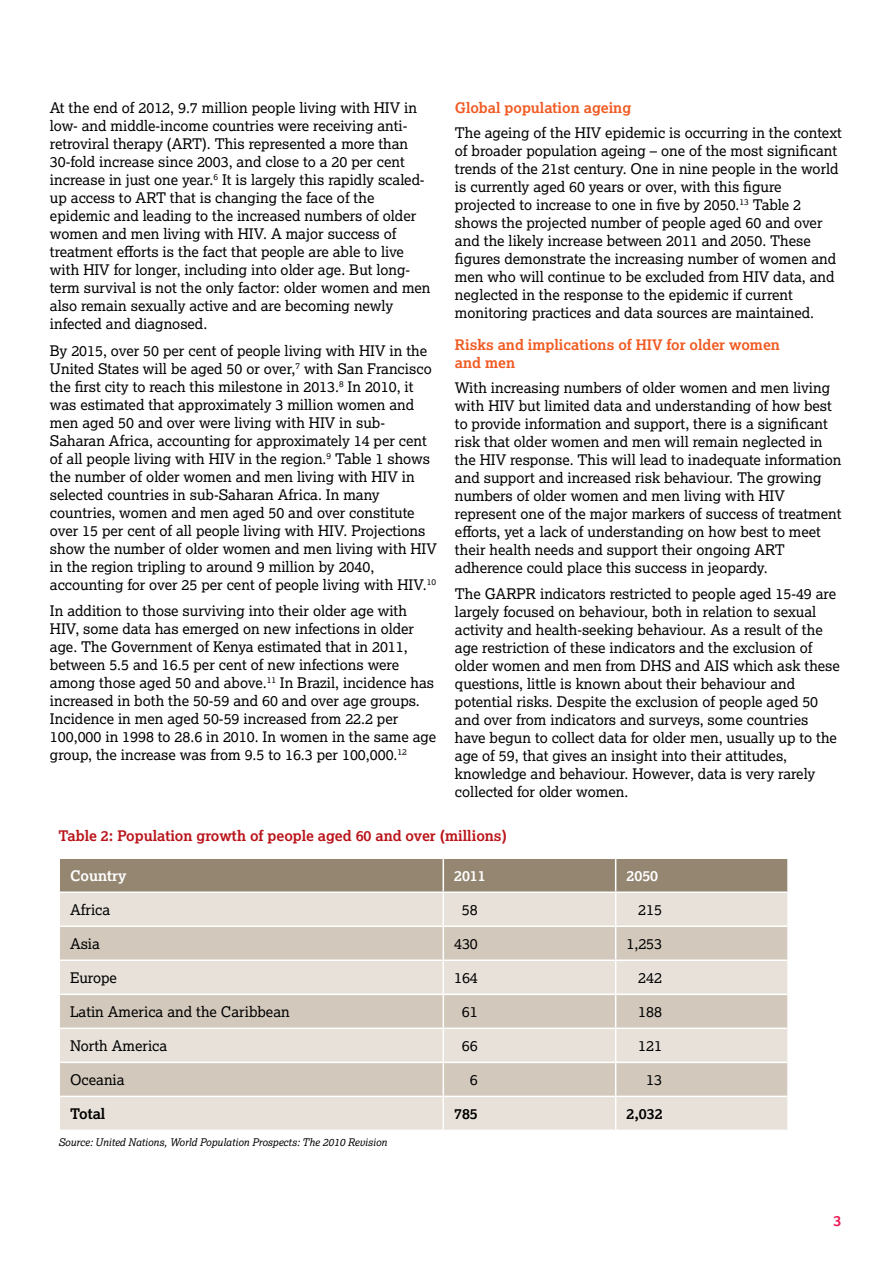
<style>
.page{position:relative;width:893px;height:1263px;background:#fff}
.page>*{position:absolute;margin:0;border:0;box-sizing:border-box;transform-origin:0 0}
.t1{font:14.7px/18px "Lexia";color:#000}
.t2{font:700 14.7px/18px "Lexia";color:#f15a22}
.t3{font:700 14.7px "Lexia";color:#ba141a}
.t4{font:700 14.7px "Lexia";color:#fff}
.t5{font:700 14.7px "Lexia";color:#000}
.t6{font:700 14.7px "Lexia";color:#ed1651}
.t7{font:italic 10.5px "Lexia";color:#000}
</style>
<div class="page">
<div style="left:60px;top:859px;width:727px;height:32px;background:#948671"></div>
<div style="left:60px;top:893px;width:727px;height:237px;background:#e7e1d9"></div>
<svg style="left:60px;top:927px;width:727px;height:168px;background:#dad2c7"></svg>
<hr style="left:60px;top:925px;width:383px;height:2px;background:#fff">
<hr style="left:443px;top:925px;width:173px;height:2px;background:#fff">
<hr style="left:616px;top:925px;width:171px;height:2px;background:#fff">
<hr style="left:60px;top:959px;width:383px;height:2px;background:#fff">
<hr style="left:443px;top:959px;width:173px;height:2px;background:#fff">
<hr style="left:616px;top:959px;width:171px;height:2px;background:#fff">
<hr style="left:60px;top:993px;width:383px;height:2px;background:#fff">
<hr style="left:443px;top:993px;width:173px;height:2px;background:#fff">
<hr style="left:616px;top:993px;width:171px;height:2px;background:#fff">
<hr style="left:60px;top:1027px;width:383px;height:2px;background:#fff">
<hr style="left:443px;top:1027px;width:173px;height:2px;background:#fff">
<hr style="left:616px;top:1027px;width:171px;height:2px;background:#fff">
<hr style="left:60px;top:1061px;width:383px;height:2px;background:#fff">
<hr style="left:443px;top:1061px;width:173px;height:2px;background:#fff">
<hr style="left:616px;top:1061px;width:171px;height:2px;background:#fff">
<hr style="left:60px;top:1095px;width:383px;height:2px;background:#fff">
<hr style="left:443px;top:1095px;width:173px;height:2px;background:#fff">
<hr style="left:616px;top:1095px;width:171px;height:2px;background:#fff">
<hr style="left:443px;top:893px;width:1px;height:32px;background:#fff">
<hr style="left:615px;top:893px;width:1px;height:32px;background:#fff">
<hr style="left:443px;top:927px;width:1px;height:32px;background:#fff">
<hr style="left:615px;top:927px;width:1px;height:32px;background:#fff">
<hr style="left:443px;top:961px;width:1px;height:32px;background:#fff">
<hr style="left:615px;top:961px;width:1px;height:32px;background:#fff">
<hr style="left:443px;top:995px;width:1px;height:32px;background:#fff">
<hr style="left:615px;top:995px;width:1px;height:32px;background:#fff">
<hr style="left:443px;top:1029px;width:1px;height:32px;background:#fff">
<hr style="left:615px;top:1029px;width:1px;height:32px;background:#fff">
<hr style="left:443px;top:1063px;width:1px;height:32px;background:#fff">
<hr style="left:615px;top:1063px;width:1px;height:32px;background:#fff">
<hr style="left:443px;top:1097px;width:1px;height:33px;background:#fff">
<hr style="left:615px;top:1097px;width:1px;height:33px;background:#fff">
<hr style="left:443px;top:859px;width:1px;height:32px;background:#fff">
<hr style="left:615px;top:859px;width:1px;height:32px;background:#fff">
<p class="t1" style="left:50px;top:98px;width:382px">At the end of 2012, 9.7 million people living with HIV in low- and middle-income countries were receiving anti&shy;retroviral therapy (ART). This represented a more than 30-fold increase since 2003, and close to a 20 per cent increase in just one year.<sup>6</sup> It is largely this rapidly scaled&shy;up access to ART that is changing the face of the epidemic and leading to the increased numbers of older women and men living with HIV. A major success of treatment efforts is the fact that people are able to live with HIV for longer, including into older age. But long&shy;term survival is not the only factor: older women and men also remain sexually active and are becoming newly infected and diagnosed.</p>
<p class="t1" style="left:50px;top:341px;width:388px">By 2015, over 50 per cent of people living with HIV in the United States will be aged 50 or over,<sup>7</sup> with San Francisco the first city to reach this milestone in 2013.<sup>8</sup> In 2010, it was estimated that approximately 3 million women and men aged 50 and over were living with HIV in sub-Saharan Africa, accounting for approximately 14 per cent of all people living with HIV in the region.<sup>9</sup> Table 1 shows the number of older women and men living with HIV in selected countries in sub-Saharan Africa. In many countries, women and men aged 50 and over constitute over 15 per cent of all people living with HIV. Projections show the number of older women and men living with HIV in the region tripling to around 9 million by 2040, accounting for over 25 per cent of people living with HIV.<sup>10</sup></p>
<p class="t1" style="left:50px;top:601px;width:388px">In addition to those surviving into their older age with HIV, some data has emerged on new infections in older age. The Government of Kenya estimated that in 2011, between 5.5 and 16.5 per cent of new infections were among those aged 50 and above.<sup>11</sup> In Brazil, incidence has increased in both the 50-59 and 60 and over age groups.<br>Incidence in men aged 50-59 increased from 22.2 per 100,000 in 1998 to 28.6 in 2010. In women in the same age group, the increase was from 9.5 to 16.3 per 100,000.<sup>12</sup></p>
<p class="t2" style="left:455px;top:98px;width:178px">Global population ageing</p>
<p class="t1" style="left:455px;top:123px;width:388px">The ageing of the HIV epidemic is occurring in the context of broader population ageing – one of the most significant trends of the 21st century. One in nine people in the world is currently aged 60 years or over, with this figure projected to increase to one in five by 2050.<sup>13</sup> Table 2 shows the projected number of people aged 60 and over and the likely increase between 2011 and 2050. These figures demonstrate the increasing number of women and men who will continue to be excluded from HIV data, and neglected in the response to the epidemic if current monitoring practices and data sources are maintained.</p>
<p class="t2" style="left:455px;top:336px;width:327px">Risks and implications of HIV for older women and men</p>
<p class="t1" style="left:455px;top:378px;width:388px">With increasing numbers of older women and men living with HIV but limited data and understanding of how best to provide information and support, there is a significant risk that older women and men will remain neglected in the HIV response. This will lead to inadequate information and support and increased risk behaviour. The growing numbers of older women and men living with HIV represent one of the major markers of success of treatment efforts, yet a lack of understanding on how best to meet their health needs and support their ongoing ART adherence could place this success in jeopardy.</p>
<p class="t1" style="left:455px;top:585px;width:386px">The GARPR indicators restricted to people aged 15-49 are largely focused on behaviour, both in relation to sexual activity and health-seeking behaviour. As a result of the age restriction of these indicators and the exclusion of older women and men from DHS and AIS which ask these questions, little is known about their behaviour and potential risks. Despite the exclusion of people aged 50 and over from indicators and surveys, some countries have begun to collect data for older men, usually up to the age of 59, that gives an insight into their attitudes, knowledge and behaviour. However, data is very rarely collected for older women.</p>
<p class="t3" style="left:58px;top:826px;width:450px">Table 2: Population growth of people aged 60 and over (millions)</p>
<p class="t4" style="left:70px;top:866px;width:58px">Country</p>
<p class="t4" style="left:454px;top:866px;width:33px">2011</p>
<p class="t4" style="left:626px;top:866px;width:33px">2050</p>
<p class="t1" style="left:70px;top:900px;width:42px">Africa</p>
<p class="t1" style="left:462px;top:900px;width:17px">58</p>
<p class="t1" style="left:638px;top:900px;width:25px">215</p>
<p class="t1" style="left:70px;top:934px;width:32px">Asia</p>
<p class="t1" style="left:454px;top:934px;width:25px">430</p>
<p class="t1" style="left:626px;top:934px;width:37px">1,253</p>
<p class="t1" style="left:70px;top:968px;width:48px">Europe</p>
<p class="t1" style="left:454px;top:968px;width:25px">164</p>
<p class="t1" style="left:638px;top:968px;width:25px">242</p>
<p class="t1" style="left:70px;top:1002px;width:221px">Latin America and the Caribbean</p>
<p class="t1" style="left:462px;top:1002px;width:17px">61</p>
<p class="t1" style="left:638px;top:1002px;width:25px">188</p>
<p class="t1" style="left:70px;top:1036px;width:99px">North America</p>
<p class="t1" style="left:462px;top:1036px;width:17px">66</p>
<p class="t1" style="left:638px;top:1036px;width:25px">121</p>
<p class="t1" style="left:70px;top:1070px;width:56px">Oceania</p>
<p class="t1" style="left:470px;top:1070px;width:9px">6</p>
<p class="t1" style="left:646px;top:1070px;width:17px">13</p>
<p class="t5" style="left:70px;top:1104px;width:37px">Total</p>
<p class="t5" style="left:454px;top:1104px;width:25px">785</p>
<p class="t5" style="left:626px;top:1104px;width:38px">2,032</p>
<p class="t7" style="left:58px;top:1136px;width:330px">Source: United Nations, World Population Prospects: The 2010 Revision</p>
<p class="t6" style="left:833px;top:1211px;width:9px">3</p>
</div>
